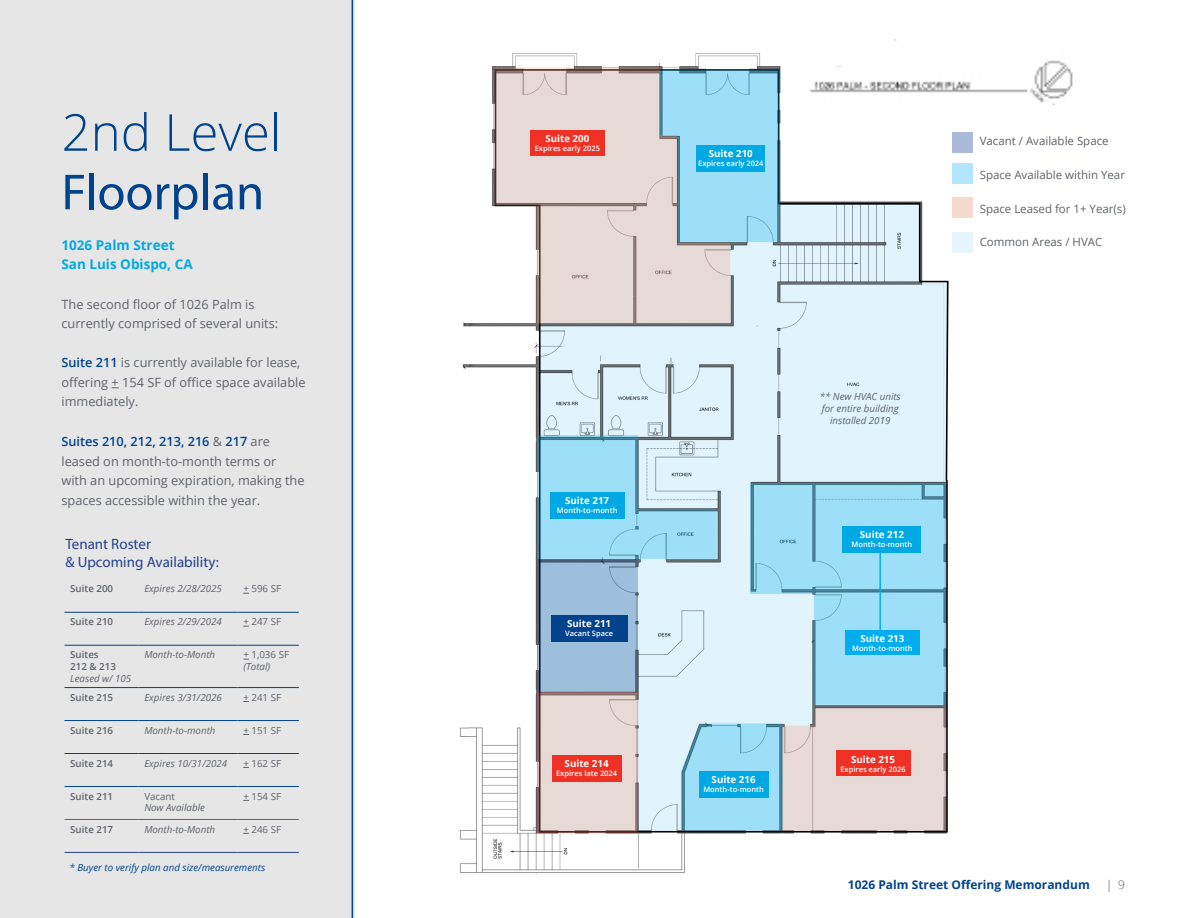
<style>
.page{position:relative;width:1188px;height:918px;background:#fff}
.page>*{position:absolute;margin:0;border:0;box-sizing:border-box;transform-origin:0 0}
.t1{font:51px "Myriad Pro";color:#00438c}
.t2{font:300 51px "Open Sans";color:#00438c}
.t3{font:15px/18px "Myriad Pro";color:#25408f}
.t4{font:700 13.5px/19.5px "Open Sans";color:#00a8e4}
.t5{font:12.75px/19.5px "Open Sans";color:#5f636a}
.t6{font:700 12px "Open Sans";color:#00438c}
.t7{font:italic 300 12px "Open Sans";color:#5f636a}
.t8{font:11.55px "Open Sans";color:#5f636a}
.t9{font:italic 9.75px/11.7px "Open Sans";color:#5f636a;text-align:center}
.t10{font:700 9.75px "Open Sans";color:#fff}
.t11{font:600 9.75px/11.7px "Open Sans";color:#5f636a}
.t12{font:9.75px "Open Sans";color:#5f636a}
.t13{font:italic 9.75px "Open Sans";color:#00438c}
.t14{font:600 7.5px "Open Sans";color:#fff}
.s1{font-weight:600;color:#00438c}
.s2{font-style:normal}
</style>
<div class="page">
<div style="left:0;top:0;width:355px;height:918px;background:#e6e6e7"></div>
<hr style="left:352px;top:0;width:1px;height:918px;background:#00438c">
<hr style="left:64px;top:612px;width:75px;height:1px;background:#00438c">
<hr style="left:139px;top:612px;width:99px;height:1px;background:#00438c">
<hr style="left:238px;top:612px;width:61px;height:1px;background:#00438c">
<hr style="left:64px;top:645px;width:75px;height:1px;background:#00438c">
<hr style="left:139px;top:645px;width:99px;height:1px;background:#00438c">
<hr style="left:238px;top:645px;width:61px;height:1px;background:#00438c">
<hr style="left:64px;top:687px;width:75px;height:1px;background:#00438c">
<hr style="left:139px;top:687px;width:99px;height:1px;background:#00438c">
<hr style="left:238px;top:687px;width:61px;height:1px;background:#00438c">
<hr style="left:64px;top:720px;width:75px;height:1px;background:#00438c">
<hr style="left:139px;top:720px;width:99px;height:1px;background:#00438c">
<hr style="left:238px;top:720px;width:61px;height:1px;background:#00438c">
<hr style="left:64px;top:753px;width:75px;height:1px;background:#00438c">
<hr style="left:139px;top:753px;width:99px;height:1px;background:#00438c">
<hr style="left:238px;top:753px;width:61px;height:1px;background:#00438c">
<hr style="left:64px;top:786px;width:75px;height:1px;background:#00438c">
<hr style="left:139px;top:786px;width:99px;height:1px;background:#00438c">
<hr style="left:238px;top:786px;width:61px;height:1px;background:#00438c">
<hr style="left:64px;top:819px;width:75px;height:1px;background:#5f636a">
<hr style="left:139px;top:819px;width:99px;height:1px;background:#5f636a">
<hr style="left:238px;top:819px;width:61px;height:1px;background:#5f636a">
<hr style="left:64px;top:852px;width:75px;height:1px;background:#25408f">
<hr style="left:139px;top:852px;width:99px;height:1px;background:#25408f">
<hr style="left:238px;top:852px;width:61px;height:1px;background:#25408f">
<img style="left:460px;top:53px;width:513px;height:822px">
<img style="left:800px;top:39px;width:226px;height:85px">
<img style="left:1026px;top:60px;width:47px;height:45px">
<svg style="left:495px;top:68px;width:235px;height:256px;fill:#e7d9d6"></svg>
<div style="left:530px;top:130px;width:75px;height:26px;background:#ee3124"></div>
<svg style="left:659px;top:69px;width:121px;height:173px"></svg>
<div style="left:696px;top:145px;width:69px;height:26px;background:#00a8e4"></div>
<svg style="left:538px;top:435px;width:407px;height:396px"></svg>
<div style="left:550px;top:492px;width:75px;height:26px;background:#00a8e4"></div>
<h1 class="t2" style="left:62px;top:97px;width:221px">2nd Level</h1>
<h1 class="t1" style="left:62px;top:161px;width:204px">Floorplan</h1>
<p class="t4" style="left:62px;top:235px;width:133px">1026 Palm Street<br>San Luis Obispo, CA</p>
<p class="t5" style="left:62px;top:294px;width:218px">The second floor of 1026 Palm is currently comprised of several units:</p>
<p class="t5" style="left:62px;top:353px;width:246px"><span class="s1">Suite 211</span> is currently available for lease, offering + 154 SF of office space available immediately.</p>
<p class="t5" style="left:62px;top:431px;width:244px"><span class="s1">Suites 210, 212, 213, 216</span> &amp; <span class="s1">217</span> are leased on month-to-month terms or with an upcoming expiration, making the spaces accessible within the year.</p>
<p class="t3" style="left:65px;top:535px;width:155px">Tenant Roster<br>&amp; Upcoming Availability:</p>
<p class="t11" style="left:70px;top:583px;width:44px">Suite 200</p>
<p class="t9" style="left:144px;top:583px;width:79px">Expires 2/28/2025</p>
<p class="t12" style="left:243px;top:582px;width:39px">+ 596 SF</p>
<p class="t11" style="left:70px;top:616px;width:44px">Suite 210</p>
<p class="t9" style="left:144px;top:616px;width:79px">Expires 2/29/2024</p>
<p class="t12" style="left:243px;top:615px;width:39px">+ 247 SF</p>
<p class="t11" style="left:70px;top:649px;width:47px">Suites<br>212 &amp; 213</p>
<p class="t9" style="left:70px;top:672px;width:63px">Leased w/ 105</p>
<p class="t9" style="left:144px;top:649px;width:72px">Month-to-Month</p>
<p class="t12" style="left:243px;top:648px;width:47px">+ 1,036 SF</p>
<p class="t9" style="left:243px;top:660px;width:29px">(Total)</p>
<p class="t11" style="left:70px;top:691px;width:44px">Suite 215</p>
<p class="t9" style="left:144px;top:691px;width:79px">Expires 3/31/2026</p>
<p class="t12" style="left:243px;top:691px;width:39px">+ 241 SF</p>
<p class="t11" style="left:70px;top:724px;width:44px">Suite 216</p>
<p class="t9" style="left:144px;top:724px;width:73px">Month-to-month</p>
<p class="t12" style="left:243px;top:724px;width:39px">+ 151 SF</p>
<p class="t11" style="left:70px;top:757px;width:44px">Suite 214</p>
<p class="t9" style="left:144px;top:757px;width:84px">Expires 10/31/2024</p>
<p class="t12" style="left:243px;top:756px;width:39px">+ 162 SF</p>
<p class="t11" style="left:70px;top:790px;width:44px">Suite 211</p>
<p class="t12" style="left:144px;top:789px;width:32px">Vacant</p>
<p class="t9" style="left:144px;top:802px;width:62px">Now Available</p>
<p class="t12" style="left:243px;top:789px;width:39px">+ 154 SF</p>
<p class="t11" style="left:70px;top:823px;width:44px">Suite 217</p>
<p class="t9" style="left:144px;top:823px;width:72px">Month-to-Month</p>
<p class="t12" style="left:243px;top:822px;width:39px">+ 246 SF</p>
<p class="t13" style="left:69px;top:861px;width:197px">* Buyer to verify plan and size/measurements</p>
<p class="t10" style="left:545px;top:131px;width:45px">Suite 200</p>
<p class="t14" style="left:535px;top:143px;width:67px">Expires early 2025</p>
<p class="t10" style="left:565px;top:494px;width:45px">Suite 217</p>
<p class="t14" style="left:557px;top:505px;width:62px">Month-to-month</p>
<p class="t10" style="left:567px;top:617px;width:45px">Suite 211</p>
<p class="t14" style="left:565px;top:629px;width:49px">Vacant Space</p>
<p class="t10" style="left:565px;top:756px;width:45px">Suite 214</p>
<p class="t14" style="left:556px;top:768px;width:63px">Expires late 2024</p>
<p class="t10" style="left:709px;top:147px;width:45px">Suite 210</p>
<p class="t14" style="left:698px;top:158px;width:67px">Expires early 2024</p>
<p class="t8" style="left:980px;top:133px;width:130px">Vacant / Available Space</p>
<p class="t8" style="left:980px;top:167px;width:147px">Space Available within Year</p>
<p class="t8" style="left:980px;top:200px;width:148px">Space Leased for 1+ Year(s)</p>
<p class="t8" style="left:980px;top:234px;width:124px">Common Areas / HVAC</p>
<p class="t10" style="left:712px;top:773px;width:45px">Suite 216</p>
<p class="t14" style="left:703px;top:784px;width:62px">Month-to-month</p>
<p class="t9" style="left:820px;top:391px;width:83px">** New HVAC units for entire building installed 2019</p>
<p class="t10" style="left:860px;top:528px;width:45px">Suite 212</p>
<p class="t14" style="left:852px;top:540px;width:62px">Month-to-month</p>
<p class="t10" style="left:860px;top:632px;width:45px">Suite 213</p>
<p class="t14" style="left:852px;top:643px;width:62px">Month-to-month</p>
<p class="t10" style="left:851px;top:752px;width:45px">Suite 215</p>
<p class="t14" style="left:840px;top:764px;width:67px">Expires early 2026</p>
<p class="t6" style="left:848px;top:877px;width:243px">1026 Palm Street Offering Memorandum</p>
<p class="t7" style="left:1105px;top:877px;width:21px">| <span class="s2">9</span></p>
</div>
